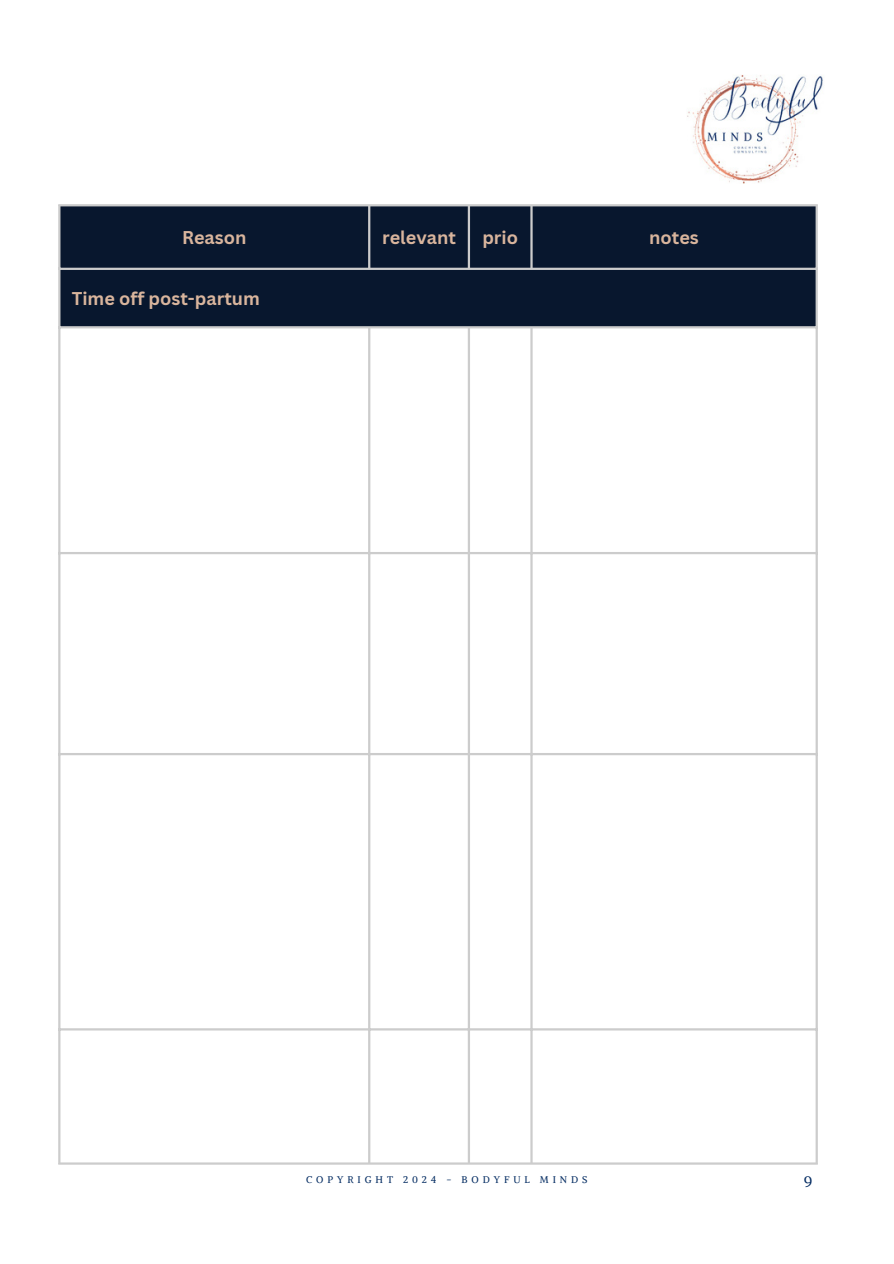
<style>
.page{position:relative;width:894px;height:1264px;background:#fff}
.page>*{position:absolute;margin:0;border:0;box-sizing:border-box;transform-origin:0 0}
.t1{font:700 18px "Canva Sans";color:#d9b59d}
.t2{font:15px "Alike";color:#042c62}
.t3{font:9.6px "Alike";letter-spacing:.405em;color:#042c62}
</style>
<div class="page">
<img style="left:687px;top:75px;width:136px;height:108px">
<div style="left:60px;top:206px;width:755px;height:120px;background:#08172e"></div>
<hr style="left:58px;top:206px;width:2px;height:956px;background:#ccc">
<hr style="left:368px;top:206px;width:2px;height:62px;background:#ccc">
<hr style="left:368px;top:328px;width:2px;height:834px;background:#ccc">
<hr style="left:467px;top:206px;width:3px;height:62px;background:#ccc">
<hr style="left:467px;top:328px;width:3px;height:834px;background:#ccc">
<hr style="left:530px;top:206px;width:2px;height:62px;background:#ccc">
<hr style="left:530px;top:328px;width:2px;height:834px;background:#ccc">
<hr style="left:815px;top:206px;width:2px;height:956px;background:#ccc">
<hr style="left:58px;top:204px;width:759px;height:2px;background:#ccc">
<hr style="left:58px;top:268px;width:759px;height:2px;background:#ccc">
<hr style="left:58px;top:326px;width:759px;height:2px;background:#ccc">
<hr style="left:58px;top:552px;width:759px;height:2px;background:#ccc">
<hr style="left:58px;top:753px;width:759px;height:2px;background:#ccc">
<hr style="left:58px;top:1028px;width:759px;height:2px;background:#ccc">
<hr style="left:58px;top:1162px;width:759px;height:2px;background:#ccc">
<p class="t1" style="left:182px;top:224px;width:66px">Reason</p>
<p class="t1" style="left:382px;top:224px;width:75px">relevant</p>
<p class="t1" style="left:482px;top:224px;width:37px">prio</p>
<p class="t1" style="left:649px;top:224px;width:51px">notes</p>
<p class="t1" style="left:72px;top:285px;width:189px">Time off post-partum</p>
<p class="t3" style="left:306px;top:1173px;width:283px">COPYRIGHT 2024 - BODYFUL MINDS</p>
<p class="t2" style="left:804px;top:1172px;width:10px">9</p>
</div>
